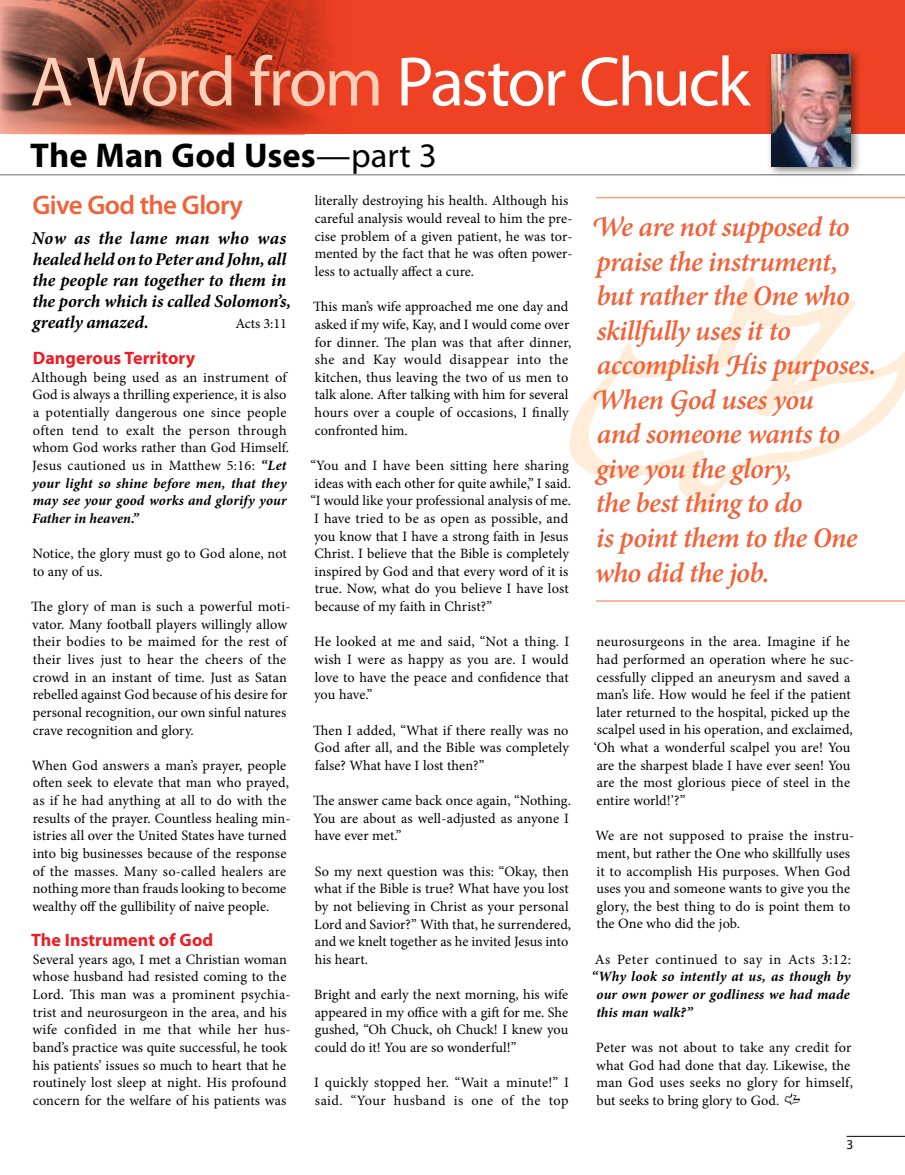
<style>
.page{position:relative;width:905px;height:1175px;background:#fff}
.page>*{position:absolute;margin:0;border:0;box-sizing:border-box;transform-origin:0 0}
.t1{font:70.5px "Myriad Pro";letter-spacing:-.04em;color:#fff}
.t2{font:700 34.5px "Myriad Pro";letter-spacing:.005em;color:#000}
.t3{font:italic 600 28.5px/34.5px "Minion Pro";letter-spacing:-.025em;color:#f16239}
.t4{font:600 27px "Myriad Pro";letter-spacing:-.03em;color:#f16239}
.t5{font:italic 700 18px/21px "Minion Pro";letter-spacing:-.005em;color:#000}
.t6{font:700 18px "Myriad Pro";letter-spacing:.005em;color:#ed1d24}
.t7{font:14.25px/17.7px "Minion Pro";letter-spacing:.005em;color:#000}
.t8{font:italic 700 14.25px/17.7px "Minion Pro";letter-spacing:.01em;color:#000;text-align:justify}
.t9{font:14.25px "Minion Pro";letter-spacing:.04em;color:#000}
.t10{font:13.5px "Myriad Pro";color:#000}
.s1{color:#fccfb9}
.s2{font-weight:400}
.s3{font-weight:700;font-style:italic}
</style>
<div class="page">
<div style="left:0;top:0;width:904px;height:134px;background:#ef4123"></div>
<img style="left:0;top:0;width:333px;height:133px">
<svg style="left:569px;top:277px;width:335px;height:238px"></svg>
<hr style="left:0;top:174px;width:904px;height:1px;background:#67686b">
<div style="left:27px;top:49px;width:732px;height:68px;background:#ef4123;opacity:.5"></div>
<img style="left:784px;top:1093px;width:16px;height:12px">
<hr style="left:596px;top:197px;width:308px;height:1px;background:#f8a07c">
<hr style="left:596px;top:600px;width:308px;height:2px;background:#f8a07c">
<div style="left:765px;top:48px;width:97px;height:130px;background:#000;opacity:.53"></div>
<img style="left:771px;top:54px;width:79px;height:113px">
<hr style="left:846px;top:1136px;width:58px;height:1px;background:#000">
<h1 class="t1" style="left:30px;top:38px;width:721px"><span class="s1">A Word from</span> Pastor Chuck</h1>
<h2 class="t2" style="left:30px;top:133px;width:408px">The Man God Uses<span class="s2">—part 3</span></h2>
<h3 class="t4" style="left:33px;top:188px;width:212px">Give God the Glory</h3>
<p class="t5" style="left:32px;top:227px;width:261px">Now as the lame man who was healed held on to Peter and John, all the people ran together to them in the porch which is called Solomon’s, greatly amazed.</p>
<p class="t7" style="left:235px;top:315px;width:53px">Acts 3:11</p>
<p class="t6" style="left:33px;top:346px;width:164px">Dangerous Territory</p>
<p class="t7" style="left:31px;top:368px;width:259px">Although being used as an instrument of God is always a thrilling experience, it is also a potentially dangerous one since people often tend to exalt the person through whom God works rather than God Himself.<br>Jesus cautioned us in Matthew 5:16: <span class="s3">“Let your light so shine before men, that they may see your good works and glorify your Father in heaven.”</span></p>
<p class="t7" style="left:32px;top:545px;width:256px">Notice, the glory must go to God alone, not to any of us.</p>
<p class="t7" style="left:31px;top:597px;width:261px">The glory of man is such a powerful moti&shy;vator. Many football players willingly allow their bodies to be maimed for the rest of their lives just to hear the cheers of the crowd in an instant of time. Just as Satan rebelled against God because of his desire for personal recognition, our own sinful natures crave recognition and glory.</p>
<p class="t7" style="left:32px;top:756px;width:260px">When God answers a man’s prayer, people often seek to elevate that man who prayed, as if he had anything at all to do with the results of the prayer. Countless healing min&shy;istries all over the United States have turned into big businesses because of the response of the masses. Many so-called healers are nothing more than frauds looking to become wealthy off the gullibility of naive people.</p>
<p class="t6" style="left:31px;top:928px;width:184px">The Instrument of God</p>
<p class="t7" style="left:32px;top:950px;width:260px">Several years ago, I met a Christian woman whose husband had resisted coming to the Lord. This man was a prominent psychia&shy;trist and neurosurgeon in the area, and his wife confided in me that while her hus&shy;band’s practice was quite successful, he took his patients’ issues so much to heart that he routinely lost sleep at night. His profound concern for the welfare of his patients was</p>
<p class="t7" style="left:315px;top:192px;width:259px">literally destroying his health. Although his careful analysis would reveal to him the pre&shy;cise problem of a given patient, he was tor&shy;mented by the fact that he was often power&shy;less to actually affect a cure.</p>
<p class="t7" style="left:313px;top:298px;width:260px">This man’s wife approached me one day and asked if my wife, Kay, and I would come over for dinner. The plan was that after dinner, she and Kay would disappear into the kitchen, thus leaving the two of us men to talk alone. After talking with him for several hours over a couple of occasions, I finally confronted him.</p>
<p class="t7" style="left:310px;top:456px;width:260px">“You and I have been sitting here sharing</p>
<p class="t7" style="left:314px;top:474px;width:258px">ideas with each other for quite awhile,” I said.</p>
<p class="t7" style="left:310px;top:492px;width:262px">“I would like your professional analysis of me.</p>
<p class="t7" style="left:314px;top:509px;width:256px">I have tried to be as open as possible, and</p>
<p class="t7" style="left:314px;top:527px;width:256px">you know that I have a strong faith in Jesus</p>
<p class="t7" style="left:314px;top:545px;width:256px">Christ. I believe that the Bible is completely</p>
<p class="t7" style="left:314px;top:562px;width:255px">inspired by God and that every word of it is</p>
<p class="t7" style="left:315px;top:580px;width:256px">true. Now, what do you believe I have lost</p>
<p class="t7" style="left:315px;top:597px;width:179px">because of my faith in Christ?”</p>
<p class="t7" style="left:314px;top:633px;width:257px;text-align:justify">He looked at me and said, “Not a thing. I wish I were as happy as you are. I would love to have the peace and confidence that you have.”</p>
<p class="t7" style="left:313px;top:721px;width:257px;text-align:justify">Then I added, “What if there really was no God after all, and the Bible was completely false? What have I lost then?”</p>
<p class="t7" style="left:313px;top:791px;width:259px">The answer came back once again, “Nothing.<br>You are about as well-adjusted as anyone I have ever met.”</p>
<p class="t7" style="left:314px;top:862px;width:258px">So my next question was this: “Okay, then what if the Bible is true? What have you lost by not believing in Christ as your personal Lord and Savior?” With that, he surrendered, and we knelt together as he invited Jesus into his heart.</p>
<p class="t7" style="left:314px;top:985px;width:256px;text-align:justify">Bright and early the next morning, his wife appeared in my office with a gift for me. She gushed, “Oh Chuck, oh Chuck! I knew you could do it! You are so wonderful!”</p>
<p class="t7" style="left:314px;top:1073px;width:256px">I quickly stopped her. “Wait a minute!” I said. “Your husband is one of the top</p>
<h3 class="t3" style="left:591px;top:209px;width:286px">We are not supposed to praise the instrument, but rather the One who skillfully uses it to accomplish His purposes.<br>When God uses you<br>and someone wants to give you the glory,<br>the best thing to do<br>is point them to the One who did the job.</h3>
<p class="t7" style="left:594px;top:633px;width:262px">neurosurgeons in the area. Imagine if he had performed an operation where he suc&shy;cessfully clipped an aneurysm and saved a man’s life. How would he feel if the patient later returned to the hospital, picked up the scalpel used in his operation, and exclaimed, ‘Oh what a wonderful scalpel you are! You are the sharpest blade I have ever seen! You are the most glorious piece of steel in the entire world!’?”</p>
<p class="t7" style="left:595px;top:827px;width:260px">We are not supposed to praise the instru&shy;ment, but rather the One who skillfully uses it to accomplish His purposes. When God uses you and someone wants to give you the glory, the best thing to do is point them to the One who did the job.</p>
<p class="t9" style="left:595px;top:949px;width:258px">As Peter continued to say in Acts 3:12:</p>
<p class="t8" style="left:596px;top:967px;width:255px;text-indent:-5px">“Why look so intently at us, as though by our own power or godliness we had made this man walk?”</p>
<p class="t7" style="left:596px;top:1038px;width:258px">Peter was not about to take any credit for what God had done that day. Likewise, the man God uses seeks no glory for himself, but seeks to bring glory to God.</p>
<p class="t10" style="left:846px;top:1136px;width:8px">3</p>
</div>
